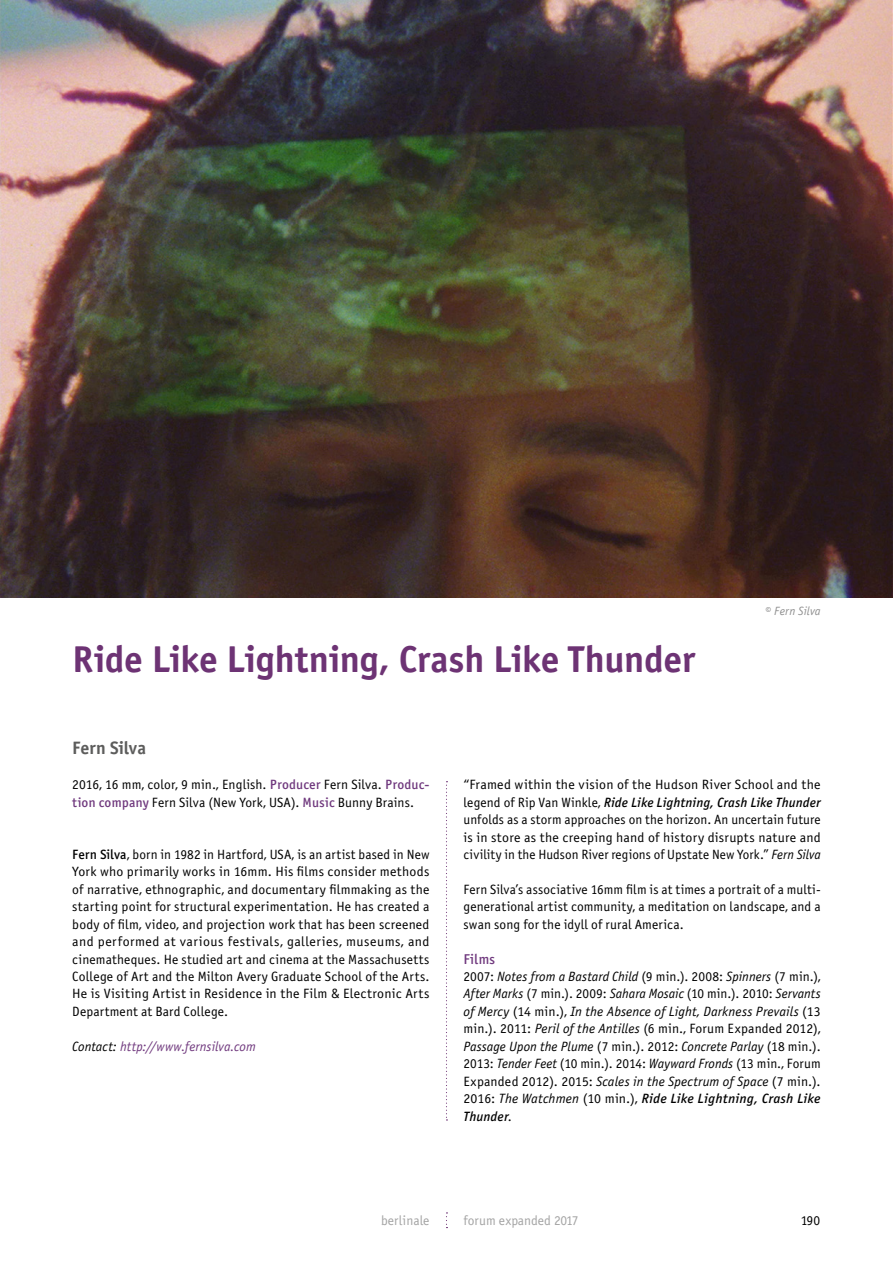
<style>
.page{position:relative;width:893px;height:1263px;background:#fff}
.page>*{position:absolute;margin:0;border:0;box-sizing:border-box;transform-origin:0 0}
.titel{font:37.5px "Officina Sans Bold ITC";letter-spacing:-.005em;color:#6d3374}
.regie{font:18px "Officina Sans Bold ITC";letter-spacing:-.005em;color:#5d5d5c}
.zwischenüberschrift{font:14.25px "Officina Sans Medium ITC";letter-spacing:.005em;color:#70397e}
.Bios{font:13.5px/17.4px "Officina Sans Book ITC";letter-spacing:.015em;color:#000;text-align:justify}
.text_box_16{font:italic 13.5px/17.4px "Officina Sans Book ITC";letter-spacing:.005em;color:#000;text-align:justify}
.synopsis_lang{font:13.5px/17.4px "Officina Sans Book ITC";letter-spacing:.005em;color:#000;text-align:justify}
.Credits{font:13.5px/17.4px "Officina Sans Book ITC";letter-spacing:.005em;color:#000}
.Kontakt{font:italic 13.5px "Officina Sans Book ITC";letter-spacing:.005em;color:#70397e}
.t1{font:13.5px "Officina Sans Book ITC";color:#a4a4a4}
.seitenzahl_re{font:13.5px "Officina Sans Book ITC";color:#000}
.Bildunterschrift{font:italic 12px "Officina Sans Book ITC";letter-spacing:.005em;color:#8f8f8f}
.s1{font-family:"Officina Sans Medium ITC";color:#70397e}
.s2{font-family:"Officina Sans Medium ITC"}
.s3{color:#000}
.s4{font-family:"Officina Sans Medium ITC";font-style:italic}
.s5{font-style:italic}
.s6{font-style:normal}
</style>
<div class="page">
<svg style="left:446px;top:781px;width:1px;height:339px"></svg>
<img style="left:0;top:0;width:893px;height:597px">
<p class="titel" style="left:72px;top:636px;width:625px">Ride Like Lightning, Crash Like Thunder</p>
<p class="regie" style="left:72px;top:737px;width:75px">Fern Silva</p>
<p class="Bildunterschrift" style="left:765px;top:604px;width:57px">© Fern Silva</p>
<p class="Credits" style="left:72px;top:776px;width:359px">2016, 16 mm, color, 9 min., English. <span class="s1">Producer</span> Fern Silva. <span class="s1">Produc&shy;tion company</span> Fern Silva (New York, USA). <span class="s1">Music</span> Bunny Brains.</p>
<p class="Bios" style="left:72px;top:846px;width:359px"><span class="s2">Fern Silva</span>, born in 1982 in Hartford, USA, is an artist based in New York who primarily works in 16mm. His films consider methods of narrative, ethnographic, and documentary filmmaking as the starting point for structural experimentation. He has created a body of film, video, and projection work that has been screened and performed at various festivals, galleries, museums, and cinematheques. He studied art and cinema at the Massachusetts College of Art and the Milton Avery Graduate School of the Arts.<br>He is Visiting Artist in Residence in the Film &amp; Electronic Arts Department at Bard College.</p>
<p class="Kontakt" style="left:72px;top:1039px;width:185px"><span class="s3">Contact:</span> http://www.fernsilva.com</p>
<p class="synopsis_lang" style="left:463px;top:776px;width:359px">“Framed within the vision of the Hudson River School and the legend of Rip Van Winkle, <span class="s4">Ride Like Lightning, Crash Like Thunder </span>unfolds as a storm approaches on the horizon. An uncertain future is in store as the creeping hand of history disrupts nature and civility in the Hudson River regions of Upstate New York.” <span class="s5">Fern Silva</span></p>
<p class="Bios" style="left:463px;top:881px;width:359px">Fern Silva’s associative 16mm film is at times a portrait of a multi&shy;generational artist community, a meditation on landscape, and a swan song for the idyll of rural America.</p>
<p class="zwischenüberschrift" style="left:463px;top:950px;width:33px">Films</p>
<p class="text_box_16" style="left:463px;top:968px;width:359px"><span class="s6">2007:</span> Notes from a Bastard Child <span class="s6">(9 min.). 2008:</span> Spinners <span class="s6">(7 min.), </span>After Marks <span class="s6">(7 min.). 2009:</span> Sahara Mosaic <span class="s6">(10 min.). 2010:</span> Servants of Mercy <span class="s6">(14 min.),</span> In the Absence of Light, Darkness Prevails <span class="s6">(13 min.). 2011:</span> Peril of the Antilles <span class="s6">(6 min., Forum Expanded 2012), </span>Passage Upon the Plume <span class="s6">(7 min.). 2012:</span> Concrete Parlay <span class="s6">(18 min.).<br>2013:</span> Tender Feet <span class="s6">(10 min.). 2014:</span> Wayward Fronds <span class="s6">(13 min., Forum Expanded 2012). 2015:</span> Scales in the Spectrum of Space <span class="s6">(7 min.).<br>2016:</span> The Watchmen <span class="s6">(10 min.),</span> <span class="s2">Ride Like Lightning, Crash Like Thunder</span><span class="s6">.</span></p>
<p class="t1" style="left:381px;top:1213px;width:50px">berlinale</p>
<p class="t1" style="left:463px;top:1213px;width:116px">forum expanded 2017</p>
<p class="seitenzahl_re" style="left:801px;top:1213px;width:21px">190</p>
</div>
